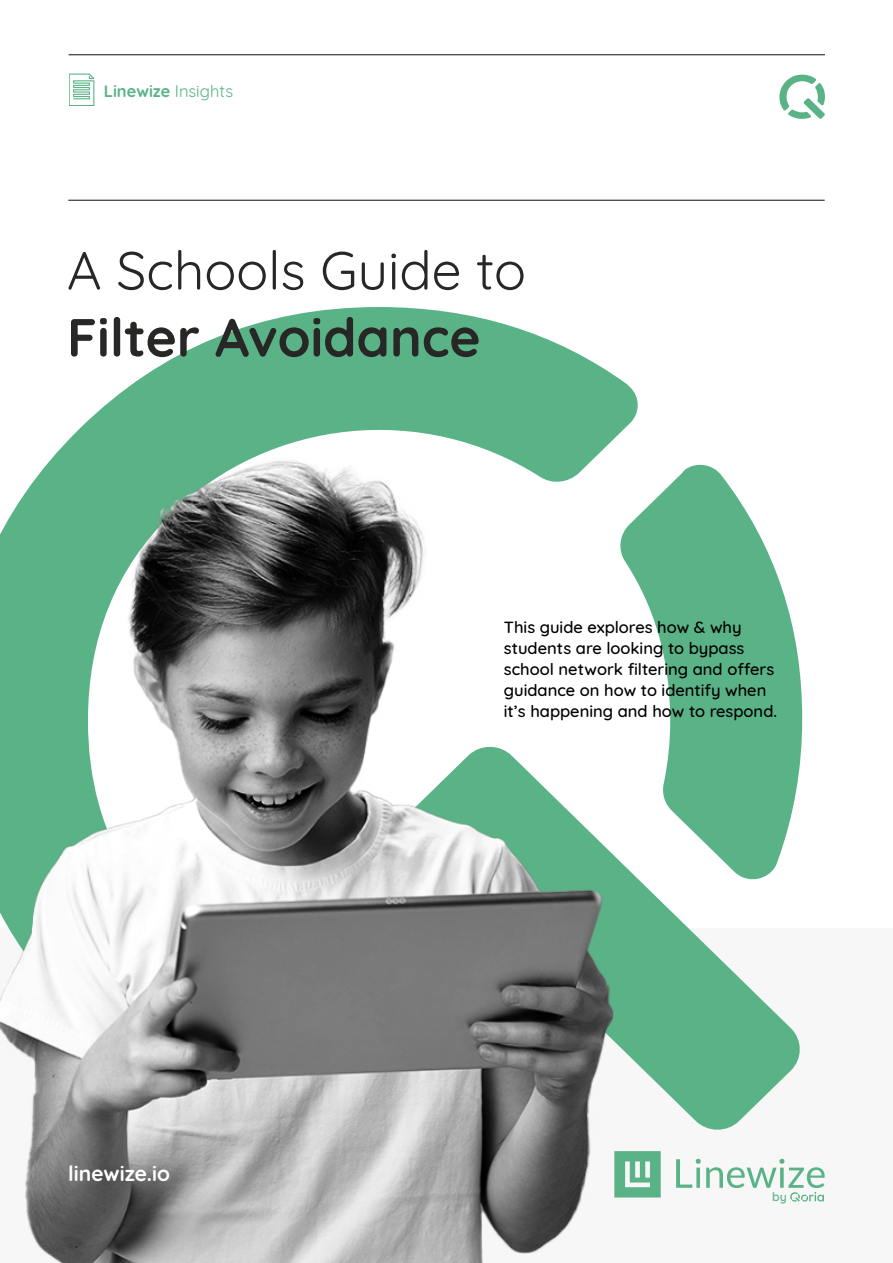
<style>
.page{position:relative;width:893px;height:1263px;background:#fff}
.page>*{position:absolute;margin:0;border:0;box-sizing:border-box;transform-origin:0 0}
.t1{font:53.55px "Quicksand";color:#272726}
.t2{font:700 53.55px "Quicksand";color:#272726}
.t3{font:700 21px "Quicksand";color:#fff}
.t4{font:500 16.5px/21px "Quicksand";color:#000}
.t5{font:700 16.5px "Quicksand";color:#5ab387}
.t6{font:500 12.15px "Quicksand";color:#5ab387}
.s1{font-weight:400}
</style>
<div class="page">
<div style="left:0;top:928px;width:893px;height:335px;background:#f5f5f5"></div>
<svg style="left:637px;top:882px;width:163px;height:248px;fill:#5ab387"></svg>
<svg style="left:637px;top:464px;width:165px;height:418px;fill:#5ab387"></svg>
<hr style="left:69px;top:54px;width:756px;height:1px;background:#272726">
<svg style="left:779px;top:75px;width:46px;height:44px"></svg>
<hr style="left:68px;top:200px;width:757px;height:1px;background:#272726">
<img style="left:0;top:307px;width:637px;height:956px">
<svg style="left:69px;top:74px;width:25px;height:32px"></svg>
<svg style="left:614px;top:1151px;width:47px;height:46px;background:#77bf9b"></svg>
<svg style="left:676px;top:1159px;width:149px;height:42px"></svg>
<p class="t5" style="left:104px;top:77px;width:131px">Linewize <span class="s1">Insights</span></p>
<h1 class="t1" style="left:67px;top:229px;width:460px">A Schools Guide to</h1>
<h1 class="t2" style="left:67px;top:293px;width:415px">Filter Avoidance</h1>
<p class="t3" style="left:68px;top:1156px;width:103px">linewize.io</p>
<p class="t4" style="left:504px;top:615px;width:275px">This guide explores how &amp; why students are looking to bypass school network filtering and offers guidance on how to identify when it’s happening and how to respond.</p>
<p class="t6" style="left:772px;top:1186px;width:16px">by</p>
</div>
